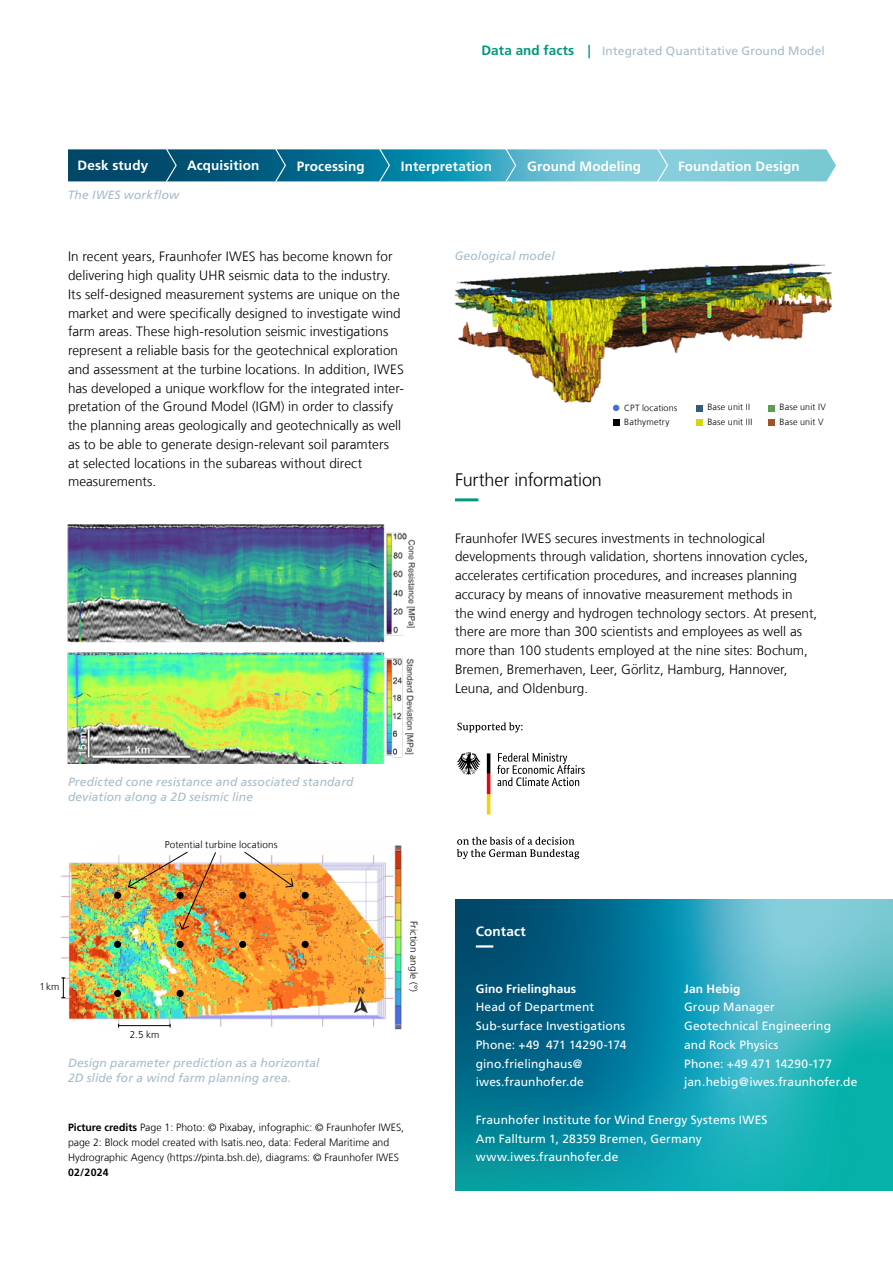
<style>
.page{position:relative;width:893px;height:1263px;background:#fff}
.page>*{position:absolute;margin:0;border:0;box-sizing:border-box;transform-origin:0 0}
.t1{font:300 18px "Frutiger LT Com";letter-spacing:-.01em;color:#000}
.t2{font:300 13.5px/18.8px "Frutiger LT Com";letter-spacing:.005em;color:#000}
.t3{font:700 13.5px "Frutiger LT Com";letter-spacing:.01em;color:#fff}
.t4{font:12px/18.8px "Frutiger LT Com";letter-spacing:.01em;color:#fff}
.t5{font:italic 12px/15.9px "Frutiger LT Com";letter-spacing:.01em;color:#a5bcca}
.t6{font:12px "Frutiger LT Com";letter-spacing:.01em;color:#a5bcca}
.t7{font:700 12px "Frutiger LT Com";letter-spacing:.01em;color:#fff}
.t8{font:300 10.5px/15px "Frutiger LT Com";color:#000}
.t9{font:700 10.5px "Frutiger LT Com";letter-spacing:.02em;color:#000}
.t10{font:300 9.9px "Frutiger LT Com";letter-spacing:.015em;color:#000}
.t11{font:300 9px/14.2px "Frutiger LT Com";letter-spacing:.015em;color:#000}
.s1{font-weight:700;font-size:13.5px;color:#009879}
.s2{font-weight:700}
</style>
<div class="page">
<img style="left:456px;top:900px;width:437px;height:291px">
<img style="left:454px;top:263px;width:378px;height:163px">
<svg style="left:613px;top:419px;width:6px;height:6px"></svg>
<svg style="left:613px;top:405px;width:6px;height:6px"></svg>
<img style="left:67px;top:525px;width:348px;height:239px">
<div style="left:696px;top:405px;width:7px;height:6px;background:#365c7c"></div>
<div style="left:696px;top:419px;width:7px;height:7px;background:#d6d60a"></div>
<div style="left:768px;top:405px;width:7px;height:6px;background:#5e9d51"></div>
<div style="left:768px;top:419px;width:7px;height:7px;background:#a0502a"></div>
<img style="left:68px;top:149px;width:768px;height:32px">
<svg style="left:165px;top:149px;width:12px;height:33px"></svg>
<svg style="left:274px;top:149px;width:13px;height:33px"></svg>
<svg style="left:378px;top:149px;width:13px;height:33px"></svg>
<svg style="left:504px;top:149px;width:13px;height:33px"></svg>
<svg style="left:656px;top:149px;width:13px;height:33px"></svg>
<svg style="left:476px;top:945px;width:191px;height:2px"></svg>
<img style="left:60px;top:845px;width:342px;height:185px">
<img style="left:127px;top:851px;width:90px;height:79px">
<svg style="left:243px;top:851px;width:51px;height:37px"></svg>
<hr style="left:119px;top:1025px;width:51px;height:1px;background:#000">
<svg style="left:61px;top:977px;width:4px;height:21px"></svg>
<div style="left:114px;top:892px;width:7px;height:7px;background:#000;border-radius:50%"></div>
<div style="left:114px;top:941px;width:7px;height:7px;background:#000;border-radius:50%"></div>
<div style="left:114px;top:990px;width:7px;height:7px;background:#000;border-radius:50%"></div>
<div style="left:177px;top:892px;width:7px;height:7px;background:#000;border-radius:50%"></div>
<div style="left:177px;top:941px;width:7px;height:7px;background:#000;border-radius:50%"></div>
<div style="left:177px;top:990px;width:7px;height:7px;background:#000;border-radius:50%"></div>
<div style="left:239px;top:892px;width:7px;height:7px;background:#000;border-radius:50%"></div>
<div style="left:239px;top:941px;width:7px;height:7px;background:#000;border-radius:50%"></div>
<div style="left:302px;top:892px;width:7px;height:7px;background:#000;border-radius:50%"></div>
<div style="left:302px;top:941px;width:7px;height:7px;background:#000;border-radius:50%"></div>
<svg style="left:455px;top:498px;width:24px;height:3px"></svg>
<svg style="left:457px;top:722px;width:65px;height:10px"></svg>
<svg style="left:457px;top:837px;width:122px;height:22px"></svg>
<svg style="left:457px;top:752px;width:24px;height:23px"></svg>
<svg style="left:487px;top:753px;width:3px;height:61px"></svg>
<svg style="left:497px;top:753px;width:88px;height:33px"></svg>
<p class="t6" style="left:481px;top:44px;width:345px"><span class="s1">Data and facts |</span> Integrated Quantitative Ground Model</p>
<p class="t3" style="left:77px;top:158px;width:72px">Desk study</p>
<p class="t3" style="left:187px;top:158px;width:74px">Acquisition</p>
<p class="t3" style="left:297px;top:159px;width:69px">Processing</p>
<p class="t3" style="left:401px;top:159px;width:92px">Interpretation</p>
<p class="t3" style="left:527px;top:159px;width:116px">Ground Modeling</p>
<p class="t3" style="left:678px;top:159px;width:123px">Foundation Design</p>
<p class="t5" style="left:68px;top:187px;width:113px">The IWES workflow</p>
<p class="t2" style="left:68px;top:247px;width:337px">In recent years, Fraunhofer IWES has become known for delivering high quality UHR seismic data to the industry.<br>Its self-designed measurement systems are unique on the market and were specifically designed to investigate wind farm areas. These high-resolution seismic investigations represent a reliable basis for the geotechnical exploration and assessment at the turbine locations. In addition, IWES has developed a unique workflow for the integrated inter&shy;pretation of the Ground Model (IGM) in order to classify the planning areas geologically and geotechnically as well as to be able to generate design-relevant soil paramters<br>at selected locations in the subareas without direct measurements.</p>
<p class="t5" style="left:455px;top:247px;width:101px">Geological model</p>
<h1 class="t1" style="left:455px;top:470px;width:148px">Further information</h1>
<p class="t11" style="left:624px;top:401px;width:55px">CPT locations<br>Bathymetry</p>
<p class="t11" style="left:707px;top:400px;width:47px">Base unit II<br>Base unit III</p>
<p class="t11" style="left:780px;top:400px;width:48px">Base unit IV<br>Base unit V</p>
<p class="t2" style="left:455px;top:529px;width:364px">Fraunhofer IWES secures investments in technological developments through validation, shortens innovation cycles, accelerates certification procedures, and increases planning accuracy by means of innovative measurement methods in<br>the wind energy and hydrogen technology sectors. At present, there are more than 300 scientists and employees as well as more than 100 students employed at the nine sites: Bochum, Bremen, Bremerhaven, Leer, Görlitz, Hamburg, Hannover, Leuna, and Oldenburg.</p>
<p class="t5" style="left:68px;top:775px;width:287px;line-height:14.4px">Predicted cone resistance and associated standard deviation along a 2D seismic line</p>
<p class="t10" style="left:165px;top:838px;width:114px">Potential turbine locations</p>
<p class="t10" style="left:40px;top:981px;width:22px">1 km</p>
<p class="t10" style="left:420px;top:921px;width:72px;rotate:90deg">Friction angle (°)</p>
<p class="t10" style="left:130px;top:1029px;width:31px">2.5 km</p>
<p class="t5" style="left:68px;top:1054px;width:253px">Design parameter prediction as a horizontal<br>2D slide for a wind farm planning area.</p>
<p class="t8" style="left:68px;top:1120px;width:338px"><span class="s2">Picture credits</span> Page 1: Photo: © Pixabay, infographic: © Fraunhofer IWES, page 2: Block model created with Isatis.neo, data: Federal Maritime and<br>Hydrographic Agency (https://pinta.bsh.de), diagrams: © Fraunhofer IWES</p>
<p class="t9" style="left:68px;top:1166px;width:42px">02/2024</p>
<p class="t3" style="left:476px;top:924px;width:51px">Contact</p>
<p class="t7" style="left:476px;top:981px;width:102px">Gino Frielinghaus</p>
<p class="t4" style="left:476px;top:998px;width:152px">Head of Department<br>Sub-surface Investigations<br>Phone: +49 471 14290-174 gino.frielinghaus@ iwes.fraunhofer.de</p>
<p class="t7" style="left:684px;top:981px;width:58px">Jan Hebig</p>
<p class="t4" style="left:684px;top:998px;width:175px">Group Manager<br>Geotechnical Engineering<br>and Rock Physics<br>Phone: +49 471 14290-177 jan.hebig@iwes.fraunhofer.de</p>
<p class="t4" style="left:476px;top:1110px;width:293px">Fraunhofer Institute for Wind Energy Systems IWES<br>Am Fallturm 1, 28359 Bremen, Germany www.iwes.fraunhofer.de</p>
</div>
